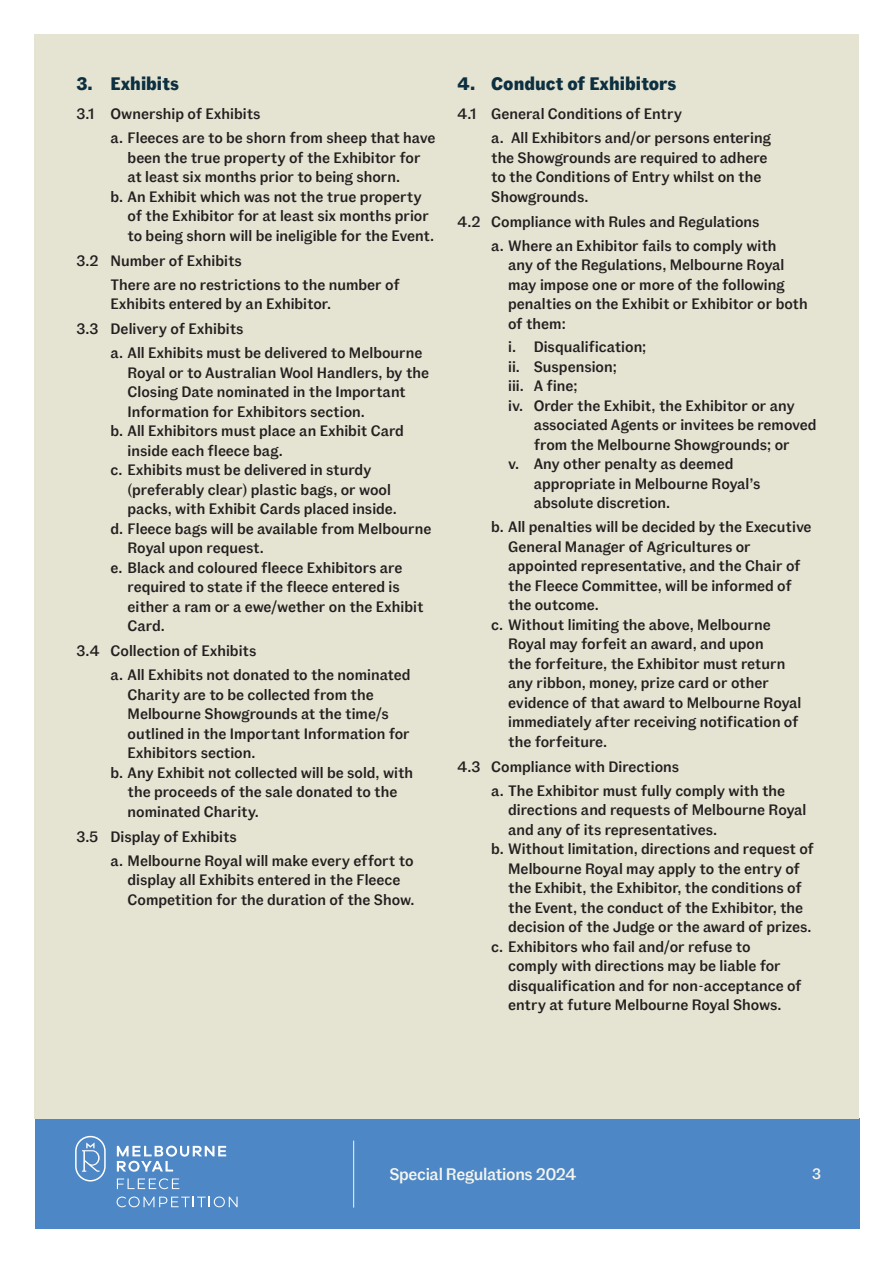
<style>
.page{position:relative;width:893px;height:1263px;background:#fff}
.page>*{position:absolute;margin:0;border:0;box-sizing:border-box;transform-origin:0 0}
.t1{font:700 18px "Fann Grotesque Pro";color:#0d3041}
.t2{font:500 16.65px "Fann Grotesque Pro";letter-spacing:-.02em;color:#f5f5ee}
.t3{font:500 15px/23.7px "Fann Grotesque Pro";color:#231f20}
.t4{font:500 15px "Fann Grotesque Pro";color:#f5f5ee}
</style>
<div class="page">
<div style="left:35px;top:1118px;width:825px;height:111px;background:#4d87c6"></div>
<svg style="left:75px;top:1136px;width:31px;height:45px"></svg>
<svg style="left:117px;top:1145px;width:109px;height:27px"></svg>
<svg style="left:117px;top:1178px;width:62px;height:11px"></svg>
<svg style="left:117px;top:1196px;width:121px;height:11px"></svg>
<div style="left:34px;top:34px;width:825px;height:1084px;background:#e5e3d1"></div>
<hr style="left:353px;top:1140px;width:1px;height:67px;background:#f5f5ee">
<p class="t1" style="left:77px;top:73px;width:104px">3. Exhibits</p>
<p class="t3" style="left:111px;top:103px;width:326px;text-indent:-34px">3.1 Ownership of Exhibits<br>a. Fleeces are to be shorn from sheep that have</p>
<p class="t3" style="left:128px;top:146px;width:295px">been the true property of the Exhibitor for</p>
<p class="t3" style="left:128px;top:165px;width:274px">at least six months prior to being shorn.</p>
<p class="t3" style="left:111px;top:185px;width:313px">b. An Exhibit which was not the true property</p>
<p class="t3" style="left:128px;top:204px;width:303px">of the Exhibitor for at least six months prior</p>
<p class="t3" style="left:128px;top:224px;width:308px">to being shorn will be ineligible for the Event.</p>
<p class="t3" style="left:111px;top:249px;width:291px;text-indent:-34px">3.2 Number of Exhibits<br>There are no restrictions to the number of</p>
<p class="t3" style="left:77px;top:292px;width:256px;line-height:25.2px;text-indent:34px">Exhibits entered by an Exhibitor.<br>3.3 Delivery of Exhibits</p>
<p class="t3" style="left:111px;top:341px;width:313px">a. All Exhibits must be delivered to Melbourne</p>
<p class="t3" style="left:128px;top:361px;width:303px">Royal or to Australian Wool Handlers, by the</p>
<p class="t3" style="left:128px;top:380px;width:280px">Closing Date nominated in the Important</p>
<p class="t3" style="left:128px;top:400px;width:239px">Information for Exhibitors section.</p>
<p class="t3" style="left:111px;top:419px;width:295px">b. All Exhibitors must place an Exhibit Card</p>
<p class="t3" style="left:128px;top:439px;width:157px">inside each fleece bag.</p>
<p class="t3" style="left:111px;top:458px;width:263px">c. Exhibits must be delivered in sturdy</p>
<p class="t3" style="left:128px;top:478px;width:265px">(preferably clear) plastic bags, or wool</p>
<p class="t3" style="left:128px;top:497px;width:271px">packs, with Exhibit Cards placed inside.</p>
<p class="t3" style="left:111px;top:517px;width:322px">d. Fleece bags will be available from Melbourne</p>
<p class="t3" style="left:128px;top:536px;width:138px">Royal upon request.</p>
<p class="t3" style="left:111px;top:556px;width:293px">e. Black and coloured fleece Exhibitors are</p>
<p class="t3" style="left:128px;top:575px;width:274px">required to state if the fleece entered is</p>
<p class="t3" style="left:128px;top:595px;width:297px">either a ram or a ewe/wether on the Exhibit</p>
<p class="t3" style="left:128px;top:614px;width:39px">Card.</p>
<p class="t3" style="left:111px;top:640px;width:301px;text-indent:-34px">3.4 Collection of Exhibits<br>a. All Exhibits not donated to the nominated</p>
<p class="t3" style="left:128px;top:683px;width:248px">Charity are to be collected from the</p>
<p class="t3" style="left:128px;top:702px;width:263px">Melbourne Showgrounds at the time/s</p>
<p class="t3" style="left:128px;top:722px;width:284px">outlined in the Important Information for</p>
<p class="t3" style="left:128px;top:741px;width:129px">Exhibitors section.</p>
<p class="t3" style="left:111px;top:761px;width:304px">b. Any Exhibit not collected will be sold, with</p>
<p class="t3" style="left:128px;top:780px;width:271px">the proceeds of the sale donated to the</p>
<p class="t3" style="left:128px;top:800px;width:133px">nominated Charity.</p>
<p class="t3" style="left:111px;top:825px;width:304px;text-indent:-34px">3.5 Display of Exhibits<br>a. Melbourne Royal will make every effort to</p>
<p class="t3" style="left:128px;top:871px;width:288px;line-height:19.5px">display all Exhibits entered in the Fleece<br>Competition for the duration of the Show.</p>
<p class="t1" style="left:457px;top:73px;width:221px">4. Conduct of Exhibitors</p>
<p class="t3" style="left:491px;top:103px;width:281px;text-indent:-34px">4.1 General Conditions of Entry<br>a. All Exhibitors and/or persons entering</p>
<p class="t3" style="left:491px;top:148px;width:278px;line-height:19.5px">the Showgrounds are required to adhere to the Conditions of Entry whilst on the<br>Showgrounds.</p>
<p class="t3" style="left:491px;top:210px;width:287px;text-indent:-34px">4.2 Compliance with Rules and Regulations<br>a. Where an Exhibitor fails to comply with</p>
<p class="t3" style="left:508px;top:256px;width:301px;line-height:19.5px">any of the Regulations, Melbourne Royal may impose one or more of the following penalties on the Exhibit or Exhibitor or both of them:</p>
<p class="t3" style="left:508px;top:336px;width:140px">i. Disqualification;</p>
<p class="t3" style="left:508px;top:355px;width:110px">ii. Suspension;</p>
<p class="t3" style="left:508px;top:375px;width:71px">iii. A fine;</p>
<p class="t3" style="left:508px;top:394px;width:288px">iv. Order the Exhibit, the Exhibitor or any</p>
<p class="t3" style="left:534px;top:414px;width:284px">associated Agents or invitees be removed</p>
<p class="t3" style="left:534px;top:433px;width:258px">from the Melbourne Showgrounds; or</p>
<p class="t3" style="left:508px;top:453px;width:227px">v. Any other penalty as deemed</p>
<p class="t3" style="left:534px;top:472px;width:228px">appropriate in Melbourne Royal’s</p>
<p class="t3" style="left:534px;top:492px;width:138px">absolute discretion.</p>
<p class="t3" style="left:491px;top:515px;width:322px">b. All penalties will be decided by the Executive</p>
<p class="t3" style="left:508px;top:535px;width:244px">General Manager of Agricultures or</p>
<p class="t3" style="left:508px;top:554px;width:294px">appointed representative, and the Chair of</p>
<p class="t3" style="left:508px;top:574px;width:285px">the Fleece Committee, will be informed of</p>
<p class="t3" style="left:508px;top:593px;width:92px">the outcome.</p>
<p class="t3" style="left:491px;top:613px;width:281px">c. Without limiting the above, Melbourne</p>
<p class="t3" style="left:508px;top:632px;width:257px">Royal may forfeit an award, and upon</p>
<p class="t3" style="left:508px;top:652px;width:279px">the forfeiture, the Exhibitor must return</p>
<p class="t3" style="left:508px;top:671px;width:262px">any ribbon, money, prize card or other</p>
<p class="t3" style="left:508px;top:691px;width:295px">evidence of that award to Melbourne Royal</p>
<p class="t3" style="left:508px;top:710px;width:292px">immediately after receiving notification of</p>
<p class="t3" style="left:508px;top:730px;width:101px">the forfeiture.</p>
<p class="t3" style="left:491px;top:755px;width:296px;text-indent:-34px">4.3 Compliance with Directions<br>a. The Exhibitor must fully comply with the</p>
<p class="t3" style="left:508px;top:798px;width:300px">directions and requests of Melbourne Royal</p>
<p class="t3" style="left:508px;top:818px;width:211px">and any of its representatives.</p>
<p class="t3" style="left:491px;top:837px;width:324px">b. Without limitation, directions and request of</p>
<p class="t3" style="left:508px;top:857px;width:293px">Melbourne Royal may apply to the entry of</p>
<p class="t3" style="left:508px;top:876px;width:295px">the Exhibit, the Exhibitor, the conditions of</p>
<p class="t3" style="left:508px;top:896px;width:297px">the Event, the conduct of the Exhibitor, the</p>
<p class="t3" style="left:508px;top:915px;width:305px">decision of the Judge or the award of prizes.</p>
<p class="t3" style="left:491px;top:935px;width:261px">c. Exhibitors who fail and/or refuse to</p>
<p class="t3" style="left:508px;top:954px;width:274px">comply with directions may be liable for</p>
<p class="t3" style="left:508px;top:974px;width:295px">disqualification and for non-acceptance of</p>
<p class="t3" style="left:508px;top:993px;width:275px">entry at future Melbourne Royal Shows.</p>
<p class="t2" style="left:389px;top:1164px;width:189px">Special Regulations 2024</p>
<p class="t4" style="left:812px;top:1165px;width:11px">3</p>
</div>
